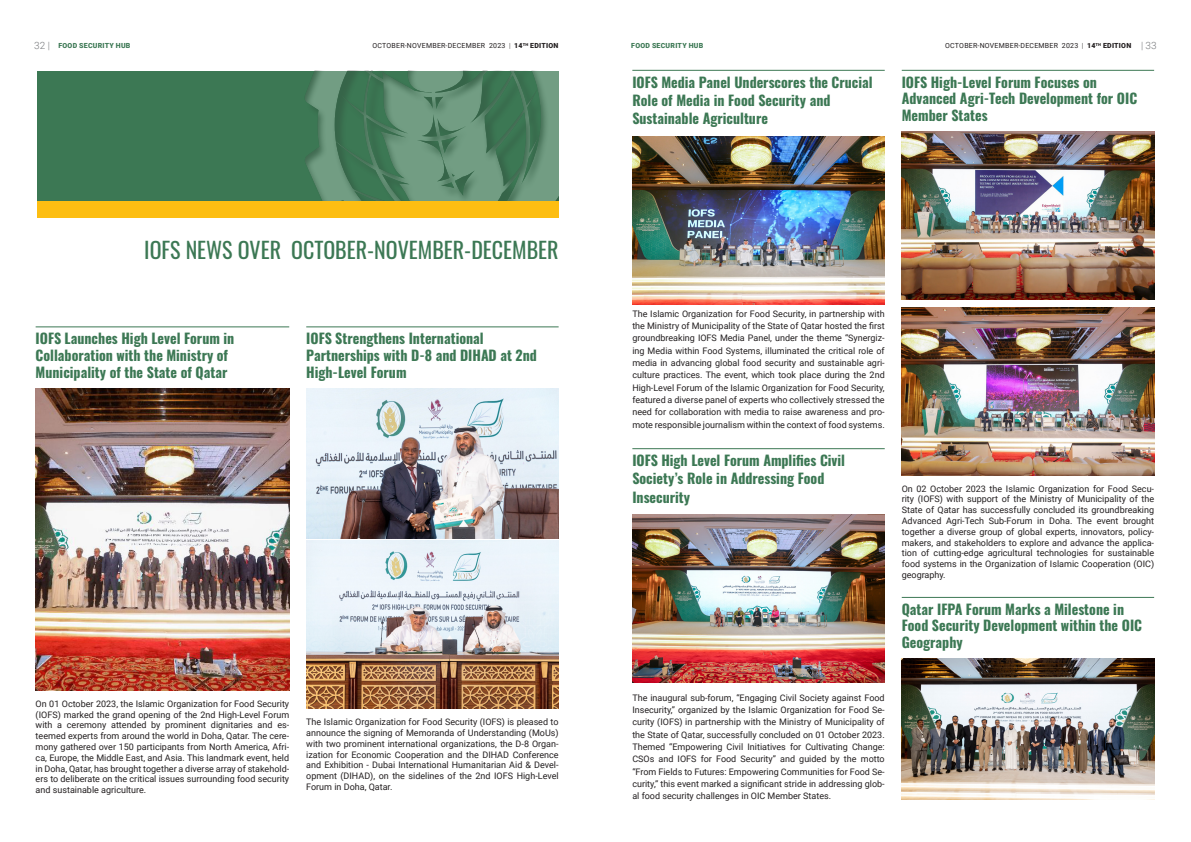
<style>
.page{position:relative;width:1191px;height:842px;background:#fff}
.page>*{position:absolute;margin:0;border:0;box-sizing:border-box;transform-origin:0 0}
.Заголовок{font:22px "Oswald";color:#3c7854}
.Позаголовок_11_зелен{font:700 14px/16.8px "Oswald";color:#3c7854}
.t1{font:300 10px "Roboto";color:#76787b}
.Основной{font:9px/10.8px "Roboto";color:#231f20;text-align:justify}
.t2{font:7px "Roboto";letter-spacing:.035em;color:#231f20}
.t3{font:900 7px "Roboto";letter-spacing:.035em;color:#3c7854}
.s1{font-weight:300;font-size:10px;color:#76787b}
.s2{font-weight:300}
.s3{font-weight:900}
</style>
<div class="page">
<div style="left:37px;top:193px;width:521px;height:25px;background:#fdbe12"></div>
<div style="left:37px;top:71px;width:521px;height:129px;background:#3c7854"></div>
<div style="left:304px;top:71px;width:254px;height:129px;background:#231f20;opacity:.81"></div>
<hr style="left:36px;top:327px;width:253px;height:1px;background:#3c7854">
<img style="left:36px;top:388px;width:253px;height:302px">
<hr style="left:306px;top:327px;width:252px;height:1px;background:#3c7854">
<img style="left:306px;top:388px;width:252px;height:321px">
<hr style="left:632px;top:70px;width:252px;height:1px;background:#3c7854">
<img style="left:632px;top:136px;width:252px;height:168px">
<hr style="left:632px;top:448px;width:252px;height:1px;background:#3c7854">
<img style="left:632px;top:514px;width:252px;height:169px">
<hr style="left:901px;top:70px;width:253px;height:1px;background:#3c7854">
<img style="left:901px;top:131px;width:253px;height:169px">
<img style="left:901px;top:307px;width:253px;height:168px">
<hr style="left:901px;top:597px;width:253px;height:1px;background:#3c7854">
<img style="left:901px;top:659px;width:253px;height:140px">
<p class="t3" style="left:34px;top:41px;width:98px"><span class="s1">32 |</span> FOOD SECURITY HUB</p>
<p class="t2" style="left:372px;top:41px;width:188px">OCTOBER-NOVEMBER-DECEMBER 2023 <span class="s2">|</span> <span class="s3">14</span><sup>TH</sup> <span class="s3">EDITION</span></p>
<p class="t3" style="left:631px;top:41px;width:74px">FOOD SECURITY HUB</p>
<p class="t1" style="left:1141px;top:39px;width:17px">| 33</p>
<p class="t2" style="left:945px;top:41px;width:188px">OCTOBER-NOVEMBER-DECEMBER 2023 <span class="s2">|</span> <span class="s3">14</span><sup>TH</sup> <span class="s3">EDITION</span></p>
<p class="Заголовок" style="left:144px;top:230px;width:416px">IOFS NEWS OVER OCTOBER-NOVEMBER-DECEMBER</p>
<p class="Позаголовок_11_зелен" style="left:36px;top:329px;width:200px">IOFS Launches High Level Forum in<br>Collaboration with the Ministry of<br>Municipality of the State of Qatar</p>
<p class="Позаголовок_11_зелен" style="left:306px;top:329px;width:232px">IOFS Strengthens International<br>Partnerships with D-8 and DIHAD at 2nd<br>High-Level Forum</p>
<p class="Основной" style="left:36px;top:698px;width:255px">On 01 October 2023, the Islamic Organization for Food Security (IOFS) marked the grand opening of the 2nd High-Level Forum with a ceremony attended by prominent dignitaries and es&shy;teemed experts from around the world in Doha, Qatar. The cere&shy;mony gathered over 150 participants from North America, Afri&shy;ca, Europe, the Middle East, and Asia. This landmark event, held in Doha, Qatar, has brought together a diverse array of stakehold&shy;ers to deliberate on the critical issues surrounding food security and sustainable agriculture.</p>
<p class="Основной" style="left:306px;top:716px;width:254px">The Islamic Organization for Food Security (IOFS) is pleased to announce the signing of Memoranda of Understanding (MoUs) with two prominent international organizations, the D-8 Organ&shy;ization for Economic Cooperation and the DIHAD Conference and Exhibition - Dubai International Humanitarian Aid &amp; Devel&shy;opment (DIHAD), on the sidelines of the 2nd IOFS High-Level Forum in Doha, Qatar.</p>
<p class="Позаголовок_11_зелен" style="left:632px;top:71px;width:242px;line-height:18.3px">IOFS Media Panel Underscores the Crucial<br>Role of Media in Food Security and<br>Sustainable Agriculture</p>
<p class="Позаголовок_11_зелен" style="left:901px;top:72px;width:237px">IOFS High-Level Forum Focuses on<br>Advanced Agri-Tech Development for OIC<br>Member States</p>
<p class="Основной" style="left:632px;top:307px;width:254px;line-height:12.3px">The Islamic Organization for Food Security, in partnership with the Ministry of Municipality of the State of Qatar hosted the first groundbreaking IOFS Media Panel, under the theme “Synergiz&shy;ing Media within Food Systems, illuminated the critical role of media in advancing global food security and sustainable agri&shy;culture practices. The event, which took place during the 2nd High-Level Forum of the Islamic Organization for Food Security, featured a diverse panel of experts who collectively stressed the need for collaboration with media to raise awareness and pro&shy;mote responsible journalism within the context of food systems.</p>
<p class="Позаголовок_11_зелен" style="left:632px;top:450px;width:214px;line-height:18.3px">IOFS High Level Forum Amplifies Civil<br>Society’s Role in Addressing Food<br>Insecurity</p>
<p class="Основной" style="left:901px;top:483px;width:254px">On 02 October 2023 the Islamic Organization for Food Secu&shy;rity (IOFS) with support of the Ministry of Municipality of the State of Qatar has successfully concluded its groundbreaking Advanced Agri-Tech Sub-Forum in Doha. The event brought together a diverse group of global experts, innovators, policy&shy;makers, and stakeholders to explore and advance the applica&shy;tion of cutting-edge agricultural technologies for sustainable food systems in the Organization of Islamic Cooperation (OIC) geography.</p>
<p class="Позаголовок_11_зелен" style="left:901px;top:599px;width:242px">Qatar IFPA Forum Marks a Milestone in<br>Food Security Development within the OIC<br>Geography</p>
<p class="Основной" style="left:632px;top:691px;width:254px;line-height:12.3px">The inaugural sub-forum, “Engaging Civil Society against Food Insecurity,” organized by the Islamic Organization for Food Se&shy;curity (IOFS) in partnership with the Ministry of Municipality of the State of Qatar, successfully concluded on 01 October 2023.<br>Themed “Empowering Civil Initiatives for Cultivating Change:<br>CSOs and IOFS for Food Security” and guided by the motto “From Fields to Futures: Empowering Communities for Food Se&shy;curity,” this event marked a significant stride in addressing glob&shy;al food security challenges in OIC Member States.</p>
</div>
